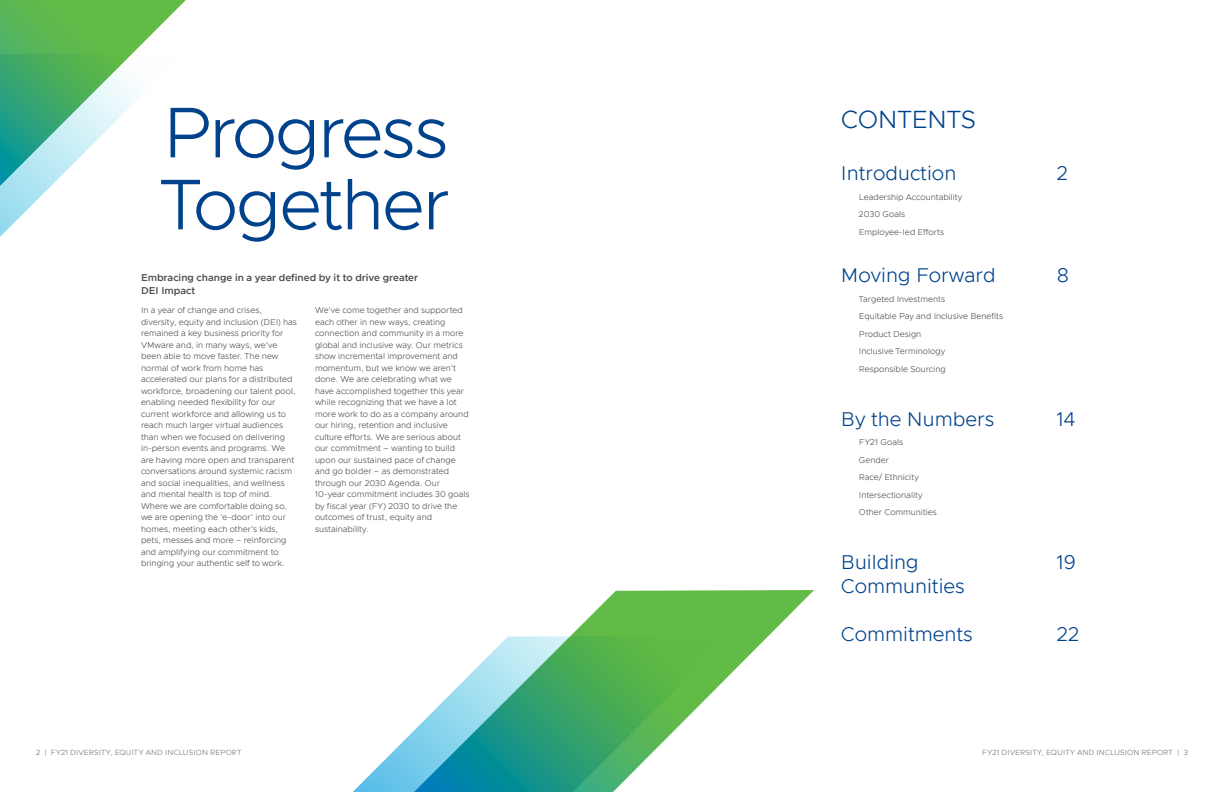
<style>
.page{position:relative;width:1224px;height:792px;background:#fff}
.page>*{position:absolute;margin:0;border:0;box-sizing:border-box;transform-origin:0 0}
.callouts_extra_empha{font:300 72px "Metropolis";letter-spacing:-.03em;color:#00438c}
.H1_Indigo{font:300 25px "Metropolis";letter-spacing:-.015em;color:#00438c}
.t1{font:300 20px "Metropolis";color:#00438c}
.H3_Inline__not_in_TO{font:600 10px/13px "Metropolis";color:#4d4d4f}
.body{font:300 8.5px/11.5px "Metropolis";color:#4d4d4f}
._3a__BODY_TEXT{font:300 8.5px "Metropolis";color:#4d4d4f}
.t2{font:300 7.5px "Metropolis";letter-spacing:.015em;color:#717175}
</style>
<div class="page">
<svg style="left:571px;top:590px;width:243px;height:85px"></svg>
<svg style="left:0;top:0;width:186px;height:53px;background:#75c265"></svg>
<svg style="left:353px;top:635px;width:377px;height:157px"></svg>
<svg style="left:0;top:53px;width:139px;height:184px"></svg>
<h1 class="callouts_extra_empha" style="left:162px;top:88px;width:288px">Progress</h1>
<h1 class="callouts_extra_empha" style="left:160px;top:160px;width:292px">Together</h1>
<h3 class="H3_Inline__not_in_TO" style="left:141px;top:271px;width:279px">Embracing change in a year defined by it to drive greater<br>DEI Impact</h3>
<p class="body" style="left:141px;top:304px;width:157px">In a year of change and crises, diversity, equity and inclusion (DEI) has remained a key business priority for VMware and, in many ways, we’ve been able to move faster. The new normal of work from home has accelerated our plans for a distributed workforce, broadening our talent pool, enabling needed flexibility for our current workforce and allowing us to reach much larger virtual audiences than when we focused on delivering in-person events and programs. We are having more open and transparent conversations around systemic racism and social inequalities, and wellness and mental health is top of mind.<br>Where we are comfortable doing so, we are opening the ‘e-door’ into our homes, meeting each other’s kids, pets, messes and more – reinforcing and amplifying our commitment to bringing your authentic self to work.</p>
<p class="body" style="left:315px;top:304px;width:156px">We’ve come together and supported each other in new ways, creating connection and community in a more global and inclusive way. Our metrics show incremental improvement and momentum, but we know we aren’t done. We are celebrating what we have accomplished together this year while recognizing that we have a lot more work to do as a company around our hiring, retention and inclusive culture efforts. We are serious about our commitment – wanting to build upon our sustained pace of change and go bolder – as demonstrated through our 2030 Agenda. Our 10-year commitment includes 30 goals by fiscal year (FY) 2030 to drive the outcomes of trust, equity and sustainability.</p>
<p class="H1_Indigo" style="left:841px;top:104px;width:137px">CONTENTS</p>
<p class="t1" style="left:841px;top:161px;width:117px">Introduction</p>
<p class="t1" style="left:1057px;top:161px;width:13px">2</p>
<p class="_3a__BODY_TEXT" style="left:859px;top:192px;width:105px">Leadership Accountability</p>
<p class="_3a__BODY_TEXT" style="left:859px;top:209px;width:48px">2030 Goals</p>
<p class="_3a__BODY_TEXT" style="left:859px;top:227px;width:87px">Employee-led Efforts</p>
<p class="t1" style="left:841px;top:263px;width:156px">Moving Forward</p>
<p class="t1" style="left:1057px;top:263px;width:14px">8</p>
<p class="_3a__BODY_TEXT" style="left:859px;top:294px;width:88px">Targeted Investments</p>
<p class="_3a__BODY_TEXT" style="left:859px;top:311px;width:146px">Equitable Pay and Inclusive Benefits</p>
<p class="_3a__BODY_TEXT" style="left:859px;top:329px;width:64px">Product Design</p>
<p class="_3a__BODY_TEXT" style="left:859px;top:346px;width:88px">Inclusive Terminology</p>
<p class="_3a__BODY_TEXT" style="left:859px;top:364px;width:88px">Responsible Sourcing</p>
<p class="t1" style="left:841px;top:406px;width:155px">By the Numbers</p>
<p class="t1" style="left:1057px;top:406px;width:20px">14</p>
<p class="_3a__BODY_TEXT" style="left:859px;top:437px;width:46px">FY21 Goals</p>
<p class="_3a__BODY_TEXT" style="left:859px;top:455px;width:32px">Gender</p>
<p class="_3a__BODY_TEXT" style="left:859px;top:472px;width:61px">Race/ Ethnicity</p>
<p class="_3a__BODY_TEXT" style="left:859px;top:490px;width:65px">Intersectionality</p>
<p class="_3a__BODY_TEXT" style="left:859px;top:507px;width:80px">Other Communities</p>
<p class="t1" style="left:841px;top:550px;width:79px">Building</p>
<p class="t1" style="left:1057px;top:550px;width:21px">19</p>
<p class="t1" style="left:841px;top:574px;width:125px">Communities</p>
<p class="t1" style="left:841px;top:622px;width:133px">Commitments</p>
<p class="t1" style="left:1057px;top:622px;width:24px">22</p>
<p class="t2" style="left:36px;top:748px;width:207px">2 | FY21 DIVERSITY, EQUITY AND INCLUSION REPORT</p>
<p class="t2" style="left:982px;top:748px;width:207px">FY21 DIVERSITY, EQUITY AND INCLUSION REPORT | 3</p>
</div>
